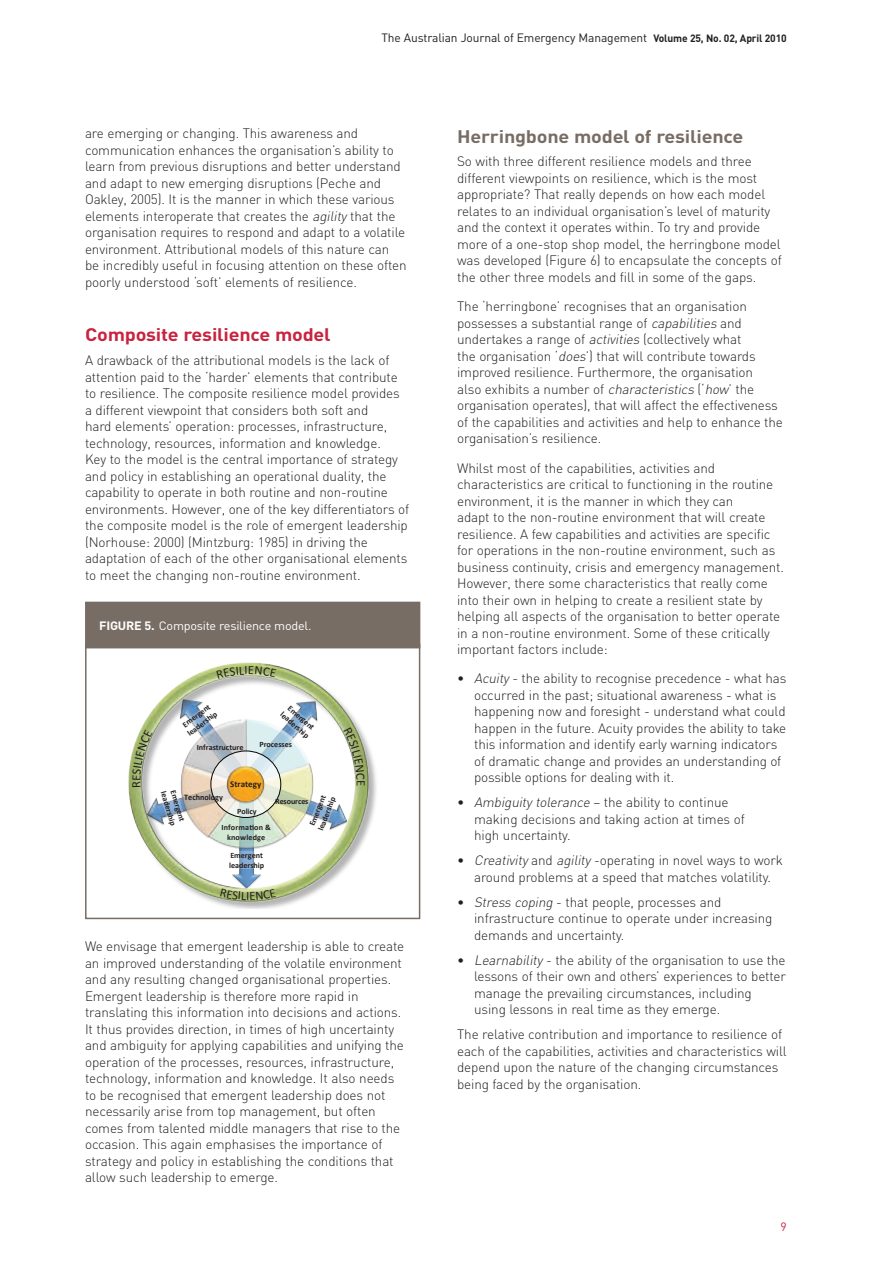
<style>
.page{position:relative;width:893px;height:1263px;background:#fff}
.page>*{position:absolute;margin:0;border:0;box-sizing:border-box;transform-origin:0 0}
.t1{font:700 18px "DIN";letter-spacing:-.01em;color:#786d64;scale:1.1 1}
.t2{font:700 18px "DIN";letter-spacing:-.01em;color:#c8233f;scale:1.1 1}
.t3{font:300 13.5px/16.5px "DIN";letter-spacing:-.01em;color:#231f20}
.t4{font:12.75px "Calibri";color:#231f20}
.t5{font:12px "DIN";letter-spacing:-.01em;color:#231f20}
.t6{font:12px "DIN";letter-spacing:-.02em;color:#fff;scale:1.05 1}
.t7{font:12px "DIN";color:#c8233f}
.t8{font:700 9px "Calibri";color:#231f20}
.t9{font:700 8.4px "Calibri";color:#231f20;scale:.96 1}
.t10{font:700 8.1px/9.8px "Calibri";color:#231f20}
.t11{font:700 8.1px/9.8px "Calibri";letter-spacing:.02em;color:#231f20;text-align:center}
.s1{font-weight:700;font-size:10.5px}
.s2{font-style:italic}
.s3{font-weight:700}
</style>
<div class="page">
<img style="left:128px;top:662px;width:248px;height:247px">
<div style="left:85px;top:643px;width:335px;height:276px;border:2px solid #786d64"></div>
<div style="left:86px;top:602px;width:334px;height:46px;background:#786d64"></div>
<svg style="left:216px;top:666px;width:60px;height:13px"></svg>
<svg style="left:273px;top:699px;width:92px;height:137px"></svg>
<svg style="left:132px;top:699px;width:92px;height:134px"></svg>
<svg style="left:220px;top:888px;width:56px;height:12px"></svg>
<p class="t5" style="left:381px;top:30px;width:407px">The Australian Journal of Emergency Management <span class="s1">Volume 25, No. 02, April 2010</span></p>
<p class="t3" style="left:85px;top:125px;width:323px">are emerging or changing. This awareness and communication enhances the organisation’s ability to learn from previous disruptions and better understand and adapt to new emerging disruptions (Peche and Oakley, 2005). It is the manner in which these various elements interoperate that creates the <span class="s2">agility</span> that the organisation requires to respond and adapt to a volatile environment. Attributional models of this nature can be incredibly useful in focusing attention on these often poorly understood ‘soft’ elements of resilience.</p>
<h1 class="t2" style="left:85px;top:323px;width:225px">Composite resilience model</h1>
<p class="t3" style="left:85px;top:352px;width:326px">A drawback of the attributional models is the lack of attention paid to the ‘harder’ elements that contribute to resilience. The composite resilience model provides a different viewpoint that considers both soft and<br>hard elements’ operation: processes, infrastructure, technology, resources, information and knowledge.<br>Key to the model is the central importance of strategy and policy in establishing an operational duality, the capability to operate in both routine and non-routine environments. However, one of the key differentiators of the composite model is the role of emergent leadership (Norhouse: 2000) (Mintzburg: 1985) in driving the adaptation of each of the other organisational elements to meet the changing non-routine environment.</p>
<p class="t6" style="left:99px;top:618px;width:204px"><span class="s3">FIGURE 5.</span> Composite resilience model.</p>
<p class="t10" style="left:179px;top:722px;width:37px;rotate:-37deg">Emergent leadership</p>
<p class="t10" style="left:291px;top:702px;width:37px;rotate:41deg">Emergent leadership</p>
<p class="t10" style="left:197px;top:742px;width:48px">Infrastructure</p>
<p class="t10" style="left:259px;top:739px;width:34px">Processes</p>
<p class="t8" style="left:230px;top:779px;width:33px">Strategy</p>
<p class="t10" style="left:178px;top:787px;width:37px;rotate:73deg">Emergent leadership</p>
<p class="t10" style="left:306px;top:825px;width:37px;rotate:-69deg">Emergent leadership</p>
<p class="t9" style="left:184px;top:792px;width:42px">Technology</p>
<p class="t10" style="left:275px;top:796px;width:35px">Resources</p>
<p class="t10" style="left:237px;top:806px;width:21px">Policy</p>
<p class="t11" style="left:221px;top:822px;width:51px">Information &amp; knowledge</p>
<p class="t10" style="left:229px;top:850px;width:37px">Emergent leadership</p>
<p class="t4" style="left:246px;top:888px;width:5px">I</p>
<p class="t4" style="left:369px;top:780px;width:8px;rotate:90deg">E</p>
<p class="t3" style="left:85px;top:938px;width:321px">We envisage that emergent leadership is able to create an improved understanding of the volatile environment and any resulting changed organisational properties.<br>Emergent leadership is therefore more rapid in translating this information into decisions and actions.<br>It thus provides direction, in times of high uncertainty and ambiguity for applying capabilities and unifying the operation of the processes, resources, infrastructure, technology, information and knowledge. It also needs to be recognised that emergent leadership does not necessarily arise from top management, but often comes from talented middle managers that rise to the occasion. This again emphasises the importance of strategy and policy in establishing the conditions that allow such leadership to emerge.</p>
<h1 class="t1" style="left:457px;top:124px;width:262px">Herringbone model of resilience</h1>
<p class="t3" style="left:457px;top:153px;width:326px">So with three different resilience models and three different viewpoints on resilience, which is the most appropriate? That really depends on how each model relates to an individual organisation’s level of maturity and the context it operates within. To try and provide more of a one-stop shop model, the herringbone model was developed (Figure 6) to encapsulate the concepts of the other three models and fill in some of the gaps.</p>
<p class="t3" style="left:457px;top:298px;width:327px">The ‘herringbone’ recognises that an organisation possesses a substantial range of <span class="s2">capabilities</span> and undertakes a range of <span class="s2">activities</span> (collectively what<br>the organisation ‘<span class="s2">does</span>’) that will contribute towards improved resilience. Furthermore, the organisation<br>also exhibits a number of <span class="s2">characteristics</span> (‘<span class="s2">how</span>’ the organisation operates), that will affect the effectiveness of the capabilities and activities and help to enhance the organisation’s resilience.</p>
<p class="t3" style="left:457px;top:459px;width:328px">Whilst most of the capabilities, activities and characteristics are critical to functioning in the routine environment, it is the manner in which they can<br>adapt to the non-routine environment that will create resilience. A few capabilities and activities are specific for operations in the non-routine environment, such as business continuity, crisis and emergency management.<br>However, there some characteristics that really come into their own in helping to create a resilient state by helping all aspects of the organisation to better operate in a non-routine environment. Some of these critically important factors include:</p>
<p class="t3" style="left:474px;top:670px;width:314px;text-indent:-17px">• <span class="s2">Acuity</span>- the ability to recognise precedence - what has occurred in the past; situational awareness - what is happening now and foresight - understand what could happen in the future. Acuity provides the ability to take this information and identify early warning indicators of dramatic change and provides an understanding of possible options for dealing with it.</p>
<p class="t3" style="left:474px;top:794px;width:272px;text-indent:-17px">• <span class="s2">Ambiguity tolerance</span> – the ability to continue making decisions and taking action at times of high uncertainty.</p>
<p class="t3" style="left:457px;top:852px;width:327px;text-align:center">• <span class="s2">Creativity</span> and <span class="s2">agility</span> -operating in novel ways to work around problems at a speed that matches volatility.</p>
<p class="t3" style="left:474px;top:894px;width:300px;text-indent:-17px">• <span class="s2">Stress coping</span> - that people, processes and infrastructure continue to operate under increasing demands and uncertainty.</p>
<p class="t3" style="left:474px;top:952px;width:313px;text-indent:-17px">• <span class="s2">Learnability</span> - the ability of the organisation to use the lessons of their own and others’ experiences to better manage the prevailing circumstances, including using lessons in real time as they emerge.</p>
<p class="t3" style="left:457px;top:1026px;width:331px">The relative contribution and importance to resilience of each of the capabilities, activities and characteristics will depend upon the nature of the changing circumstances being faced by the organisation.</p>
<p class="t7" style="left:780px;top:1219px;width:8px">9</p>
</div>
